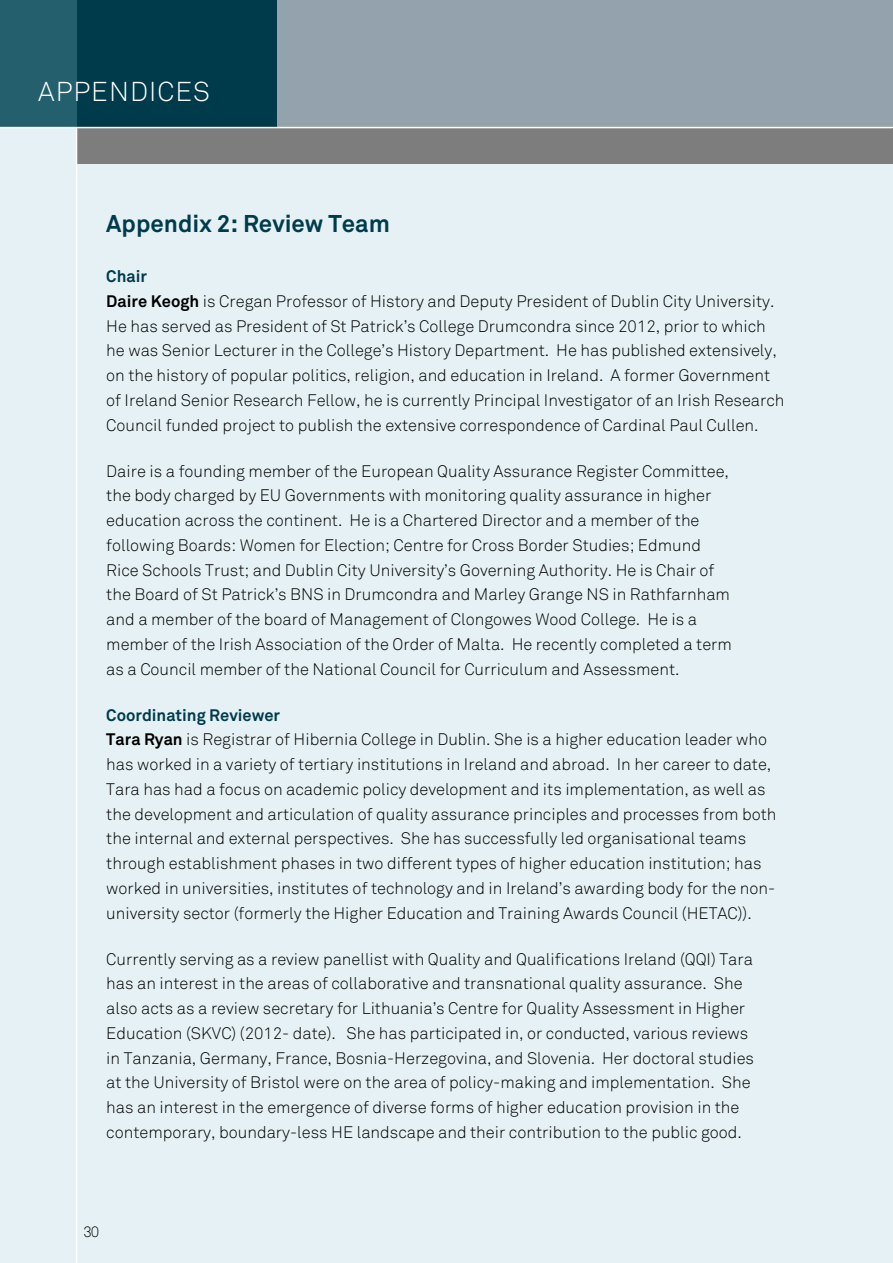
<style>
.page{position:relative;width:893px;height:1263px;background:#fff}
.page>*{position:absolute;margin:0;border:0;box-sizing:border-box;transform-origin:0 0}
.t1{font:300 27px "Akkurat";letter-spacing:.04em;color:#fff}
.t2{font:700 24px "Akkurat";color:#003b4c}
.t3{font:300 16.5px/24.8px "Akkurat";color:#000}
.t4{font:300 15px "Akkurat";color:#000}
.s1{font-weight:700;color:#003b4c}
.s2{font-weight:700}
</style>
<div class="page">
<div style="left:0;top:128px;width:893px;height:1135px;background:#e5f1f4"></div>
<div style="left:77px;top:128px;width:816px;height:36px;background:#7e7d7e"></div>
<div style="left:277px;top:0;width:616px;height:128px;background:#93a2ac"></div>
<hr style="left:76px;top:0;width:1px;height:1263px;background:#fff">
<div style="left:77px;top:0;width:200px;height:128px;background:#003b4c"></div>
<div style="left:0;top:0;width:77px;height:128px;background:#235f6d"></div>
<hr style="left:0;top:127px;width:893px;height:1px;background:#fff">
<h1 class="t1" style="left:38px;top:76px;width:173px">APPENDICES</h1>
<h2 class="t2" style="left:106px;top:208px;width:285px">Appendix 2: Review Team</h2>
<p class="t3" style="left:106px;top:264px;width:680px"><span class="s1">Chair<br></span><span class="s2">Daire Keogh</span> is Cregan Professor of History and Deputy President of Dublin City University.<br>He has served as President of St Patrick’s College Drumcondra since 2012, prior to which he was Senior Lecturer in the College’s History Department. He has published extensively, on the history of popular politics, religion, and education in Ireland. A former Government of Ireland Senior Research Fellow, he is currently Principal Investigator of an Irish Research Council funded project to publish the extensive correspondence of Cardinal Paul Cullen.</p>
<p class="t3" style="left:106px;top:459px;width:627px">Daire is a founding member of the European Quality Assurance Register Committee, the body charged by EU Governments with monitoring quality assurance in higher education across the continent. He is a Chartered Director and a member of the following Boards: Women for Election; Centre for Cross Border Studies; Edmund Rice Schools Trust; and Dublin City University’s Governing Authority. He is Chair of the Board of St Patrick’s BNS in Drumcondra and Marley Grange NS in Rathfarnham and a member of the board of Management of Clongowes Wood College. He is a member of the Irish Association of the Order of Malta. He recently completed a term as a Council member of the National Council for Curriculum and Assessment.</p>
<p class="t3" style="left:106px;top:703px;width:672px"><span class="s1">Coordinating Reviewer<br></span><span class="s2">Tara Ryan</span> is Registrar of Hibernia College in Dublin. She is a higher education leader who has worked in a variety of tertiary institutions in Ireland and abroad. In her career to date, Tara has had a focus on academic policy development and its implementation, as well as the development and articulation of quality assurance principles and processes from both the internal and external perspectives. She has successfully led organisational teams through establishment phases in two different types of higher education institution; has worked in universities, institutes of technology and in Ireland’s awarding body for the non&shy;university sector (formerly the Higher Education and Training Awards Council (HETAC)).</p>
<p class="t3" style="left:106px;top:947px;width:649px">Currently serving as a review panellist with Quality and Qualifications Ireland (QQI) Tara has an interest in the areas of collaborative and transnational quality assurance. She also acts as a review secretary for Lithuania’s Centre for Quality Assessment in Higher Education (SKVC) (2012- date). She has participated in, or conducted, various reviews in Tanzania, Germany, France, Bosnia-Herzegovina, and Slovenia. Her doctoral studies at the University of Bristol were on the area of policy-making and implementation. She has an interest in the emergence of diverse forms of higher education provision in the contemporary, boundary-less HE landscape and their contribution to the public good.</p>
<p class="t4" style="left:83px;top:1223px;width:18px">30</p>
</div>
